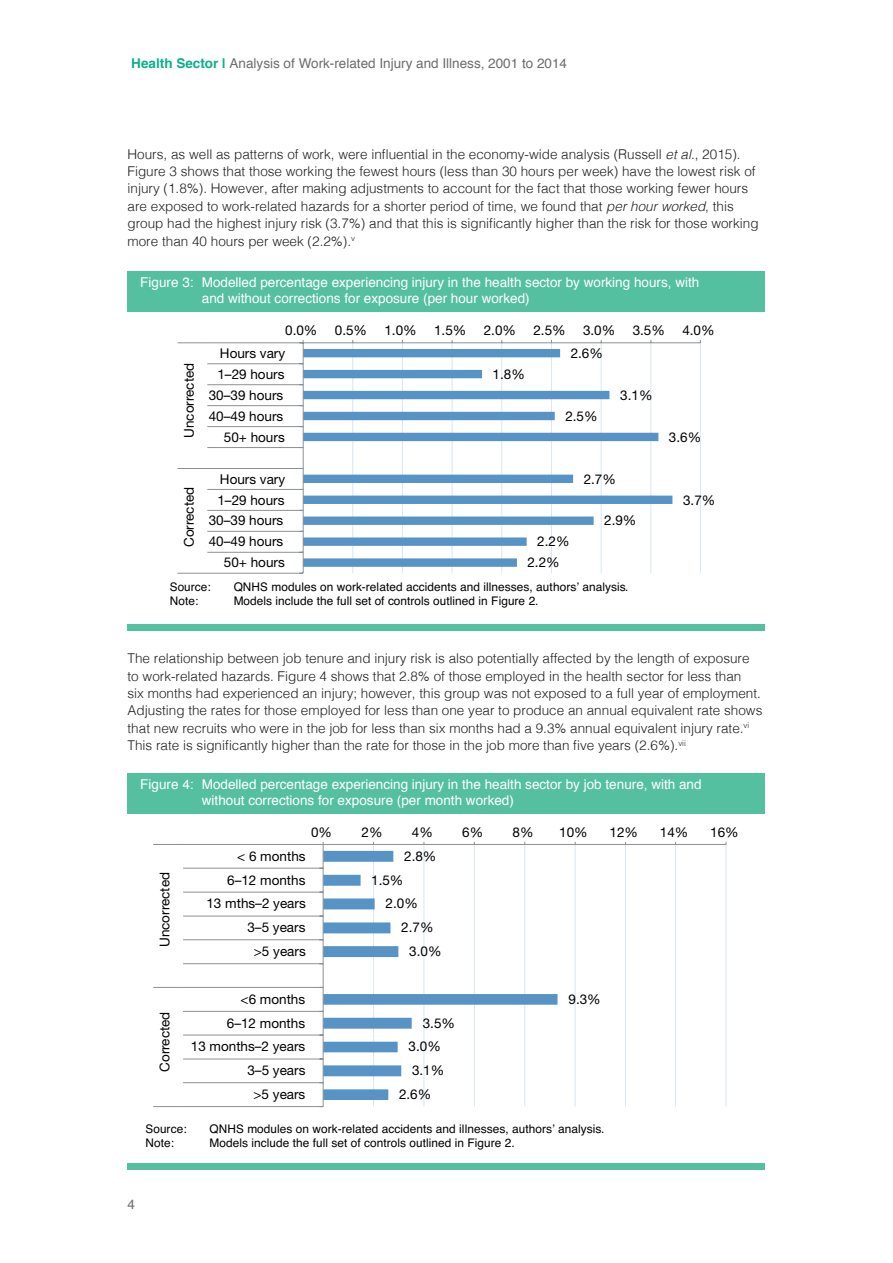
<style>
.page{position:relative;width:893px;height:1263px;background:#fff}
.page>*{position:absolute;margin:0;border:0;box-sizing:border-box;transform-origin:0 0}
.t1{font:300 13.5px/17.4px "Helvetica";color:#231f20}
.t2{font:13.5px/21px "Helvetica Neue";color:#000001;text-align:right}
.t3{font:13.5px/16.2px "Helvetica";color:#fff}
.t4{font:13.5px "Helvetica";color:#6c6d70}
.t5{font:11.85px "Helvetica";letter-spacing:.005em;color:#000001}
.s1{font-weight:700;color:#09b188}
.s2{font-style:italic}
</style>
<div class="page">
<div style="left:128px;top:271px;width:637px;height:41px;background:#55c0a0"></div>
<div style="left:128px;top:773px;width:637px;height:41px;background:#55c0a0"></div>
<div style="left:128px;top:624px;width:637px;height:7px;background:#55c0a0"></div>
<div style="left:128px;top:1163px;width:637px;height:6px;background:#55c0a0"></div>
<hr style="left:352px;top:343px;width:1px;height:230px;background:#dae6f1">
<hr style="left:402px;top:343px;width:1px;height:230px;background:#dae6f1">
<hr style="left:452px;top:343px;width:1px;height:230px;background:#dae6f1">
<hr style="left:501px;top:343px;width:1px;height:230px;background:#dae6f1">
<hr style="left:551px;top:343px;width:1px;height:230px;background:#dae6f1">
<hr style="left:601px;top:343px;width:1px;height:230px;background:#dae6f1">
<hr style="left:650px;top:343px;width:1px;height:230px;background:#dae6f1">
<hr style="left:700px;top:343px;width:1px;height:230px;background:#dae6f1">
<svg style="left:304px;top:349px;width:368px;height:218px"></svg>
<hr style="left:303px;top:342px;width:397px;height:1px;background:#8d9091">
<hr style="left:303px;top:343px;width:1px;height:230px;background:#8d9091">
<hr style="left:207px;top:342px;width:96px;height:1px;background:#8d9091">
<hr style="left:207px;top:363px;width:96px;height:1px;background:#8d9091">
<hr style="left:207px;top:384px;width:96px;height:1px;background:#8d9091">
<hr style="left:207px;top:405px;width:96px;height:1px;background:#8d9091">
<hr style="left:207px;top:426px;width:96px;height:1px;background:#8d9091">
<hr style="left:207px;top:447px;width:96px;height:1px;background:#8d9091">
<hr style="left:207px;top:468px;width:96px;height:1px;background:#8d9091">
<hr style="left:207px;top:489px;width:96px;height:1px;background:#8d9091">
<hr style="left:207px;top:510px;width:96px;height:1px;background:#8d9091">
<hr style="left:207px;top:531px;width:96px;height:1px;background:#8d9091">
<hr style="left:207px;top:552px;width:96px;height:1px;background:#8d9091">
<hr style="left:207px;top:573px;width:96px;height:1px;background:#8d9091">
<hr style="left:177px;top:342px;width:30px;height:1px;background:#8d9091">
<hr style="left:177px;top:468px;width:30px;height:1px;background:#8d9091">
<hr style="left:177px;top:573px;width:30px;height:1px;background:#8d9091">
<hr style="left:373px;top:844px;width:1px;height:262px;background:#dae6f1">
<hr style="left:423px;top:844px;width:1px;height:262px;background:#dae6f1">
<hr style="left:474px;top:844px;width:1px;height:262px;background:#dae6f1">
<hr style="left:524px;top:844px;width:1px;height:262px;background:#dae6f1">
<hr style="left:575px;top:844px;width:1px;height:262px;background:#dae6f1">
<hr style="left:625px;top:844px;width:1px;height:262px;background:#dae6f1">
<hr style="left:675px;top:844px;width:1px;height:262px;background:#dae6f1">
<hr style="left:725px;top:844px;width:1px;height:262px;background:#dae6f1">
<svg style="left:324px;top:851px;width:233px;height:249px"></svg>
<hr style="left:323px;top:844px;width:403px;height:1px;background:#8d9091">
<hr style="left:323px;top:844px;width:1px;height:262px;background:#8d9091">
<hr style="left:183px;top:844px;width:140px;height:1px;background:#8d9091">
<hr style="left:183px;top:868px;width:140px;height:1px;background:#8d9091">
<hr style="left:183px;top:892px;width:140px;height:1px;background:#8d9091">
<hr style="left:183px;top:915px;width:140px;height:1px;background:#8d9091">
<hr style="left:183px;top:939px;width:140px;height:1px;background:#8d9091">
<hr style="left:183px;top:963px;width:140px;height:1px;background:#8d9091">
<hr style="left:183px;top:987px;width:140px;height:1px;background:#8d9091">
<hr style="left:183px;top:1011px;width:140px;height:1px;background:#8d9091">
<hr style="left:183px;top:1034px;width:140px;height:1px;background:#8d9091">
<hr style="left:183px;top:1058px;width:140px;height:1px;background:#8d9091">
<hr style="left:183px;top:1082px;width:140px;height:1px;background:#8d9091">
<hr style="left:183px;top:1106px;width:140px;height:1px;background:#8d9091">
<hr style="left:153px;top:844px;width:30px;height:1px;background:#8d9091">
<hr style="left:153px;top:987px;width:30px;height:1px;background:#8d9091">
<hr style="left:153px;top:1106px;width:30px;height:1px;background:#8d9091">
<p class="t4" style="left:131px;top:52px;width:437px"><span class="s1">Health Sector |</span> Analysis of Work-related Injury and Illness, 2001 to 2014</p>
<p class="t1" style="left:128px;top:144px;width:632px">Hours, as well as patterns of work, were influential in the economy-wide analysis (Russell <span class="s2">et al</span>., 2015).<br>Figure 3 shows that those working the fewest hours (less than 30 hours per week) have the lowest risk of injury (1.8%). However, after making adjustments to account for the fact that those working fewer hours are exposed to work-related hazards for a shorter period of time, we found that <span class="s2">per hour worked</span>, this group had the highest injury risk (3.7%) and that this is significantly higher than the risk for those working more than 40 hours per week (2.2%).<sup>v</sup></p>
<p class="t3" style="left:202px;top:274px;width:499px;text-indent:-62px">Figure 3: Modelled percentage experiencing injury in the health sector by working hours, with and without corrections for exposure (per hour worked)</p>
<p class="t2" style="left:178px;top:438px;width:77px;rotate:-90deg">Uncorrected</p>
<p class="t2" style="left:178px;top:547px;width:62px;rotate:-90deg">Corrected</p>
<p class="t2" style="left:285px;top:319px;width:34px">0.0%</p>
<p class="t2" style="left:335px;top:319px;width:34px">0.5%</p>
<p class="t2" style="left:384px;top:319px;width:34px">1.0%</p>
<p class="t2" style="left:434px;top:319px;width:34px">1.5%</p>
<p class="t2" style="left:484px;top:319px;width:34px">2.0%</p>
<p class="t2" style="left:533px;top:319px;width:34px">2.5%</p>
<p class="t2" style="left:583px;top:319px;width:34px">3.0%</p>
<p class="t2" style="left:633px;top:319px;width:34px">3.5%</p>
<p class="t2" style="left:682px;top:319px;width:34px">4.0%</p>
<p class="t2" style="left:209px;top:342px;width:78px">Hours vary<br>1–29 hours<br>30–39 hours<br>40–49 hours<br>50+ hours</p>
<p class="t2" style="left:209px;top:468px;width:78px">Hours vary<br>1–29 hours<br>30–39 hours<br>40–49 hours<br>50+ hours</p>
<p class="t2" style="left:493px;top:363px;width:34px">1.8%</p>
<p class="t2" style="left:571px;top:342px;width:34px">2.6%</p>
<p class="t2" style="left:565px;top:405px;width:34px">2.5%</p>
<p class="t2" style="left:620px;top:384px;width:34px">3.1%</p>
<p class="t2" style="left:584px;top:468px;width:34px">2.7%</p>
<p class="t2" style="left:604px;top:510px;width:34px">2.9%</p>
<p class="t2" style="left:527px;top:531px;width:44px;text-align:left;text-indent:10px">2.2%<br>2.2%</p>
<p class="t2" style="left:669px;top:426px;width:34px">3.6%</p>
<p class="t2" style="left:683px;top:489px;width:34px">3.7%</p>
<p class="t5" style="left:170px;top:578px;width:43px">Source:</p>
<p class="t5" style="left:234px;top:578px;width:396px">QNHS modules on work-related accidents and illnesses, authors’ analysis.</p>
<p class="t5" style="left:170px;top:592px;width:30px">Note:</p>
<p class="t5" style="left:234px;top:592px;width:306px">Models include the full set of controls outlined in Figure 2.</p>
<p class="t1" style="left:128px;top:649px;width:636px">The relationship between job tenure and injury risk is also potentially affected by the length of exposure to work-related hazards. Figure 4 shows that 2.8% of those employed in the health sector for less than<br>six months had experienced an injury; however, this group was not exposed to a full year of employment.<br>Adjusting the rates for those employed for less than one year to produce an annual equivalent rate shows that new recruits who were in the job for less than six months had a 9.3% annual equivalent injury rate.<sup>vi </sup>This rate is significantly higher than the rate for those in the job more than five years (2.6%).<sup>vii</sup></p>
<p class="t3" style="left:202px;top:776px;width:501px;text-indent:-62px">Figure 4: Modelled percentage experiencing injury in the health sector by job tenure, with and without corrections for exposure (per month worked)</p>
<p class="t2" style="left:154px;top:947px;width:77px;rotate:-90deg">Uncorrected</p>
<p class="t2" style="left:154px;top:1072px;width:62px;rotate:-90deg">Corrected</p>
<p class="t2" style="left:311px;top:821px;width:23px">0%</p>
<p class="t2" style="left:361px;top:821px;width:23px">2%</p>
<p class="t2" style="left:412px;top:821px;width:23px">4%</p>
<p class="t2" style="left:462px;top:821px;width:23px">6%</p>
<p class="t2" style="left:513px;top:821px;width:23px">8%</p>
<p class="t2" style="left:559px;top:821px;width:30px">10%</p>
<p class="t2" style="left:609px;top:821px;width:30px">12%</p>
<p class="t2" style="left:660px;top:821px;width:30px">14%</p>
<p class="t2" style="left:710px;top:821px;width:30px">16%</p>
<p class="t2" style="left:206px;top:844px;width:101px;line-height:23.9px">&lt; 6 months<br>6–12 months<br>13 mths–2 years<br>3–5 years<br>&gt;5 years</p>
<p class="t2" style="left:191px;top:987px;width:116px;line-height:23.9px">&lt;6 months<br>6–12 months<br>13 months–2 years<br>3–5 years<br>&gt;5 years</p>
<p class="t2" style="left:404px;top:845px;width:34px">2.8%</p>
<p class="t2" style="left:371px;top:869px;width:34px">1.5%</p>
<p class="t2" style="left:386px;top:893px;width:34px">2.0%</p>
<p class="t2" style="left:401px;top:917px;width:34px">2.7%</p>
<p class="t2" style="left:409px;top:941px;width:34px">3.0%</p>
<p class="t2" style="left:423px;top:1012px;width:34px">3.5%</p>
<p class="t2" style="left:409px;top:1036px;width:34px">3.0%</p>
<p class="t2" style="left:412px;top:1060px;width:34px">3.1%</p>
<p class="t2" style="left:399px;top:1083px;width:34px">2.6%</p>
<p class="t2" style="left:568px;top:988px;width:34px">9.3%</p>
<p class="t5" style="left:146px;top:1119px;width:43px">Source:</p>
<p class="t5" style="left:209px;top:1119px;width:396px">QNHS modules on work-related accidents and illnesses, authors’ analysis.</p>
<p class="t5" style="left:146px;top:1133px;width:30px">Note:</p>
<p class="t5" style="left:209px;top:1133px;width:307px">Models include the full set of controls outlined in Figure 2.</p>
<p class="t4" style="left:128px;top:1194px;width:9px">4</p>
</div>
